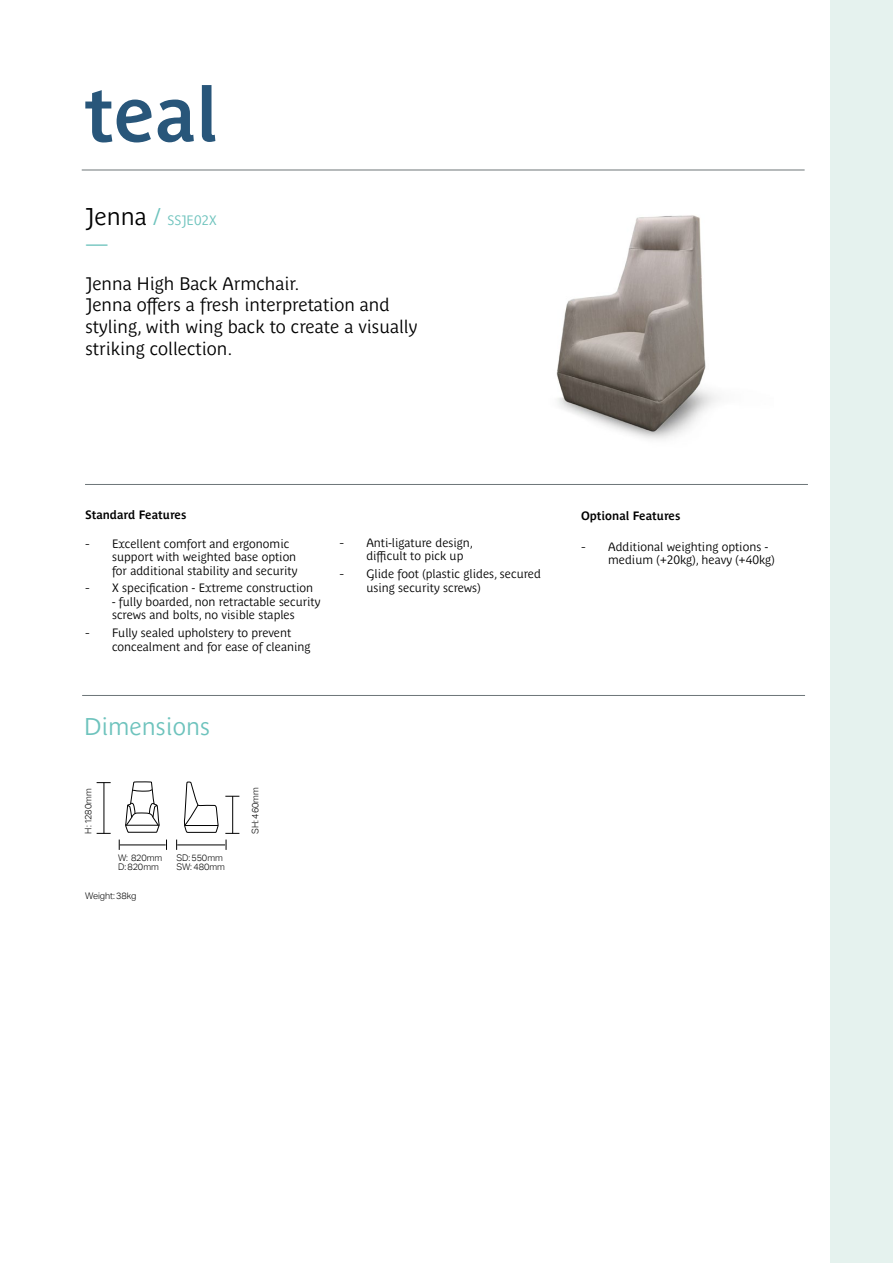
<style>
.page{position:relative;width:893px;height:1263px;background:#fff}
.page>*{position:absolute;margin:0;border:0;box-sizing:border-box;transform-origin:0 0}
.t1{font:24px "Parisine Plus Std Gris";color:#6ec3bd}
.t2{font:21px "Parisine Plus Std Gris";color:#6ec3bd}
.t3{font:18px/21.6px "Parisine Plus Std Gris";color:#000}
.t4{font:13.5px "Parisine Plus Std Gris";color:#6ec3bd}
.t5{font:12px/13.5px "Parisine Plus Std Gris";color:#000}
.t6{font:700 12px "Parisine Plus Std Gris";color:#000}
.t7{font:300 9.15px/9.4px "Aktiv Grotesk";letter-spacing:-.005em;color:#000}
.s1{font-size:24px;color:#000}
.s2{font-size:24px}
.s3{font-family:"Aktiv Grotesk";font-weight:300}
</style>
<div class="page">
<hr style="left:82px;top:170px;width:723px;height:1px;background:#6d7578">
<hr style="left:85px;top:484px;width:723px;height:1px;background:#6d7578">
<img style="left:556px;top:215px;width:163px;height:224px">
<svg style="left:85px;top:90px;width:67px;height:52px"></svg>
<svg style="left:158px;top:100px;width:36px;height:42px"></svg>
<svg style="left:202px;top:85px;width:13px;height:57px"></svg>
<div style="left:831px;top:0;width:62px;height:1263px;background:#e5f2ee"></div>
<hr style="left:82px;top:695px;width:723px;height:1px;background:#6d7578">
<hr style="left:120px;top:845px;width:46px;height:1px;background:#000">
<hr style="left:177px;top:845px;width:48px;height:1px;background:#000">
<svg style="left:97px;top:833px;width:14px;height:1px"></svg>
<svg style="left:97px;top:782px;width:14px;height:1px"></svg>
<hr style="left:104px;top:782px;width:1px;height:51px;background:#000">
<svg style="left:225px;top:833px;width:14px;height:17px"></svg>
<svg style="left:225px;top:796px;width:14px;height:1px"></svg>
<hr style="left:232px;top:796px;width:1px;height:37px;background:#000">
<svg style="left:184px;top:782px;width:34px;height:51px"></svg>
<svg style="left:125px;top:781px;width:34px;height:51px"></svg>
<p class="t4" style="left:85px;top:213px;width:133px"><span class="s1">Jenna</span> <span class="s2">/</span> SSJE02X</p>
<h2 class="t2" style="left:85px;top:231px;width:25px">—</h2>
<h3 class="t3" style="left:85px;top:273px;width:334px">Jenna High Back Armchair.<br>Jenna offers a fresh interpretation and styling, with wing back to create a visually striking collection.</h3>
<p class="t6" style="left:85px;top:508px;width:103px">Standard Features</p>
<p class="t5" style="left:112px;top:537px;width:187px;text-indent:-27px"><span class="s3">-</span> Excellent comfort and ergonomic support with weighted base option for additional stability and security</p>
<p class="t5" style="left:85px;top:581px;width:230px"><span class="s3">-</span> X specification - Extreme construction</p>
<p class="t5" style="left:112px;top:595px;width:210px">- fully boarded, non retractable security screws and bolts, no visible staples</p>
<p class="t5" style="left:112px;top:626px;width:200px;text-indent:-27px"><span class="s3">-</span> Fully sealed upholstery to prevent concealment and for ease of cleaning</p>
<p class="t5" style="left:366px;top:536px;width:109px;text-indent:-27px"><span class="s3">-</span> Anti-ligature design, difficult to pick up</p>
<p class="t5" style="left:366px;top:567px;width:176px;text-indent:-27px"><span class="s3">-</span> Glide foot (plastic glides, secured using security screws)</p>
<h1 class="t1" style="left:84px;top:713px;width:127px">Dimensions</h1>
<p class="t7" style="left:84px;top:833px;width:47px;rotate:-90deg">H: 1280mm</p>
<p class="t7" style="left:250px;top:833px;width:48px;rotate:-90deg">SH: 460mm</p>
<p class="t7" style="left:118px;top:853px;width:46px">W: 820mm<br>D: 820mm</p>
<p class="t7" style="left:176px;top:853px;width:50px">SD: 550mm<br>SW: 480mm</p>
<p class="t7" style="left:85px;top:891px;width:53px">Weight: 38kg</p>
<p class="t6" style="left:581px;top:508px;width:101px">Optional Features</p>
<p class="t5" style="left:608px;top:540px;width:168px;text-indent:-27px"><span class="s3">-</span> Additional weighting options - medium (+20kg), heavy (+40kg)</p>
</div>
